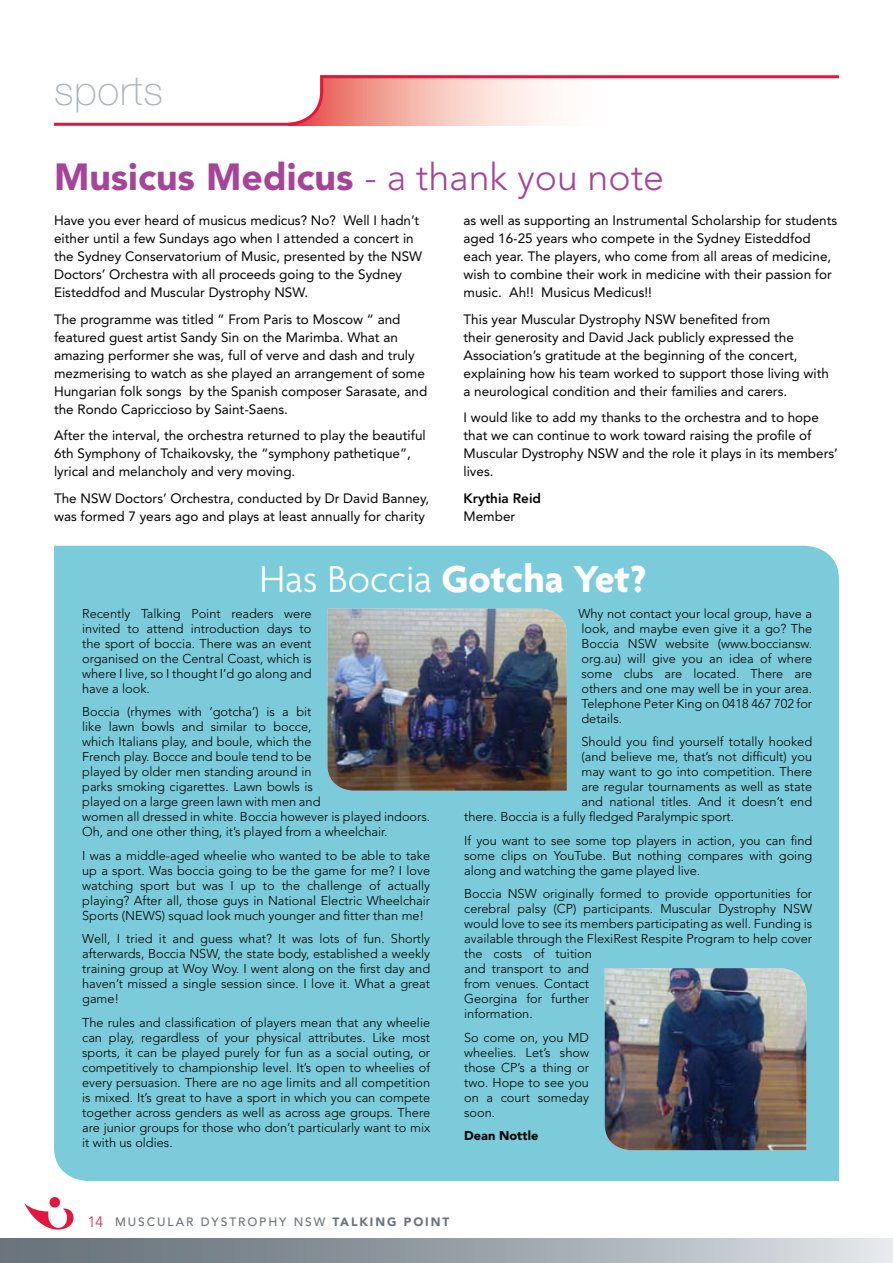
<style>
.page{position:relative;width:893px;height:1263px;background:#fff}
.page>*{position:absolute;margin:0;border:0;box-sizing:border-box;transform-origin:0 0}
.t1{font:700 40.5px "Agenda";color:#fff}
.t2{font:100 40.5px "Helvetica Neue LT Std";letter-spacing:.02em;color:#abb4ba}
.t3{font:900 37.5px "Avenir";color:#a54499}
.t4{font:13.5px/18px "Avenir";color:#000}
.t5{font:800 13.5px "Avenir";color:#000}
.t6{font:300 12.75px/15px "Avenir";color:#000;text-align:justify}
.t7{font:900 12.75px "Avenir";color:#000}
.t8{font:500 12px "Avenir";letter-spacing:.16em;color:#6a737b}
.s1{font-weight:300}
.s2{font-weight:300;font-size:15px;color:#e3173e}
.s3{font-weight:900}
</style>
<div class="page">
<div style="left:49px;top:1197px;width:11px;height:10px;background:#e3173e;border-radius:50%"></div>
<svg style="left:24px;top:1203px;width:50px;height:27px"></svg>
<div style="left:0;top:1239px;width:893px;height:24px;background:linear-gradient(to right,#5c6770,#dae0e5)"></div>
<svg style="left:54px;top:75px;width:785px;height:51px"></svg>
<div style="left:54px;top:546px;width:785px;height:635px;background:#7bcbda"></div>
<img style="left:327px;top:609px;width:240px;height:182px">
<img style="left:605px;top:968px;width:201px;height:182px">
<h1 class="t2" style="left:54px;top:67px;width:111px">sports</h1>
<h2 class="t3" style="left:54px;top:154px;width:612px">Musicus Medicus <span class="s1">- a thank you note</span></h2>
<p class="t4" style="left:54px;top:212px;width:370px">Have you ever heard of musicus medicus? No? Well I hadn’t either until a few Sundays ago when I attended a concert in the Sydney Conservatorium of Music, presented by the NSW Doctors’ Orchestra with all proceeds going to the Sydney Eisteddfod and Muscular Dystrophy NSW.</p>
<p class="t4" style="left:54px;top:310px;width:375px">The programme was titled “ From Paris to Moscow “ and featured guest artist Sandy Sin on the Marimba. What an amazing performer she was, full of verve and dash and truly mezmerising to watch as she played an arrangement of some Hungarian folk songs by the Spanish composer Sarasate, and the Rondo Capriccioso by Saint-Saens.</p>
<p class="t4" style="left:54px;top:427px;width:373px">After the interval, the orchestra returned to play the beautiful<br>6th Symphony of Tchaikovsky, the “symphony pathetique”, lyrical and melancholy and very moving.</p>
<p class="t4" style="left:54px;top:489px;width:377px">The NSW Doctors’ Orchestra, conducted by Dr David Banney, was formed 7 years ago and plays at least annually for charity</p>
<p class="t4" style="left:463px;top:212px;width:375px">as well as supporting an Instrumental Scholarship for students aged 16-25 years who compete in the Sydney Eisteddfod each year. The players, who come from all areas of medicine, wish to combine their work in medicine with their passion for music. Ah!! Musicus Medicus!!</p>
<p class="t4" style="left:463px;top:310px;width:367px">This year Muscular Dystrophy NSW benefited from<br>their generosity and David Jack publicly expressed the Association’s gratitude at the beginning of the concert, explaining how his team worked to support those living with a neurological condition and their families and carers.</p>
<p class="t4" style="left:463px;top:408px;width:376px">I would like to add my thanks to the orchestra and to hope that we can continue to work toward raising the profile of Muscular Dystrophy NSW and the role it plays in its members’ lives.</p>
<p class="t5" style="left:463px;top:490px;width:79px">Krythia Reid</p>
<p class="t4" style="left:463px;top:507px;width:53px">Member</p>
<h1 class="t1" style="left:259px;top:554px;width:388px"><span class="s1">Has Boccia</span> Gotcha Yet?</h1>
<p class="t6" style="left:82px;top:606px;width:231px">Recently Talking Point readers were invited to attend introduction days to the sport of boccia. There was an event organised on the Central Coast, which is where I live, so I thought I’d go along and have a look.</p>
<p class="t6" style="left:82px;top:704px;width:349px;text-align:left">Boccia (rhymes with ‘gotcha’) is a bit<br>like lawn bowls and similar to bocce,<br>which Italians play, and boule, which the<br>French play. Bocce and boule tend to be<br>played by older men standing around in<br>parks smoking cigarettes. Lawn bowls is<br>played on a large green lawn with men and<br>women all dressed in white. Boccia however is played indoors.<br>Oh, and one other thing, it’s played from a wheelchair.</p>
<p class="t6" style="left:82px;top:848px;width:349px">I was a middle-aged wheelie who wanted to be able to take up a sport. Was boccia going to be the game for me? I love watching sport but was I up to the challenge of actually playing? After all, those guys in National Electric Wheelchair Sports (NEWS) squad look much younger and fitter than me!</p>
<p class="t6" style="left:82px;top:931px;width:349px">Well, I tried it and guess what? It was lots of fun. Shortly afterwards, Boccia NSW, the state body, established a weekly training group at Woy Woy. I went along on the first day and haven’t missed a single session since. I love it. What a great game!</p>
<p class="t6" style="left:82px;top:1015px;width:349px">The rules and classification of players mean that any wheelie can play, regardless of your physical attributes. Like most sports, it can be played purely for fun as a social outing, or competitively to championship level. It’s open to wheelies of every persuasion. There are no age limits and all competition is mixed. It’s great to have a sport in which you can compete together across genders as well as across age groups. There are junior groups for those who don’t particularly want to mix it with us oldies.</p>
<p class="t6" style="left:578px;top:606px;width:235px">Why not contact your local group, have a look, and maybe even give it a go? The Boccia NSW website (www.bocciansw. org.au) will give you an idea of where some clubs are located. There are others and one may well be in your area.<br>Telephone Peter King on 0418 467 702 for details.</p>
<p class="t6" style="left:581px;top:734px;width:232px">Should you find yourself totally hooked</p>
<p class="t6" style="left:581px;top:749px;width:232px">(and believe me, that’s not difficult) you</p>
<p class="t6" style="left:581px;top:764px;width:232px">may want to go into competition. There</p>
<p class="t6" style="left:581px;top:779px;width:232px">are regular tournaments as well as state</p>
<p class="t6" style="left:581px;top:794px;width:232px">and national titles. And it doesn’t end</p>
<p class="t6" style="left:464px;top:809px;width:271px">there. Boccia is a fully fledged Paralympic sport.</p>
<p class="t6" style="left:464px;top:833px;width:349px">If you want to see some top players in action, you can find some clips on YouTube. But nothing compares with going along and watching the game played live.</p>
<p class="t6" style="left:464px;top:886px;width:349px;text-align:left">Boccia NSW originally formed to provide opportunities for cerebral palsy (CP) participants. Muscular Dystrophy NSW would love to see its members participating as well. Funding is available through the FlexiRest Respite Program to help cover the costs of tuition<br>and transport to and<br>from venues. Contact<br>Georgina for further<br>information.</p>
<p class="t6" style="left:464px;top:1030px;width:126px">So come on, you MD wheelies. Let’s show those CP’s a thing or two. Hope to see you on a court someday soon.</p>
<p class="t7" style="left:464px;top:1128px;width:76px">Dean Nottle</p>
<p class="t8" style="left:88px;top:1214px;width:363px"><span class="s2">14</span> MUSCULAR DYSTROPHY NSW <span class="s3">TALKING POINT</span></p>
</div>
